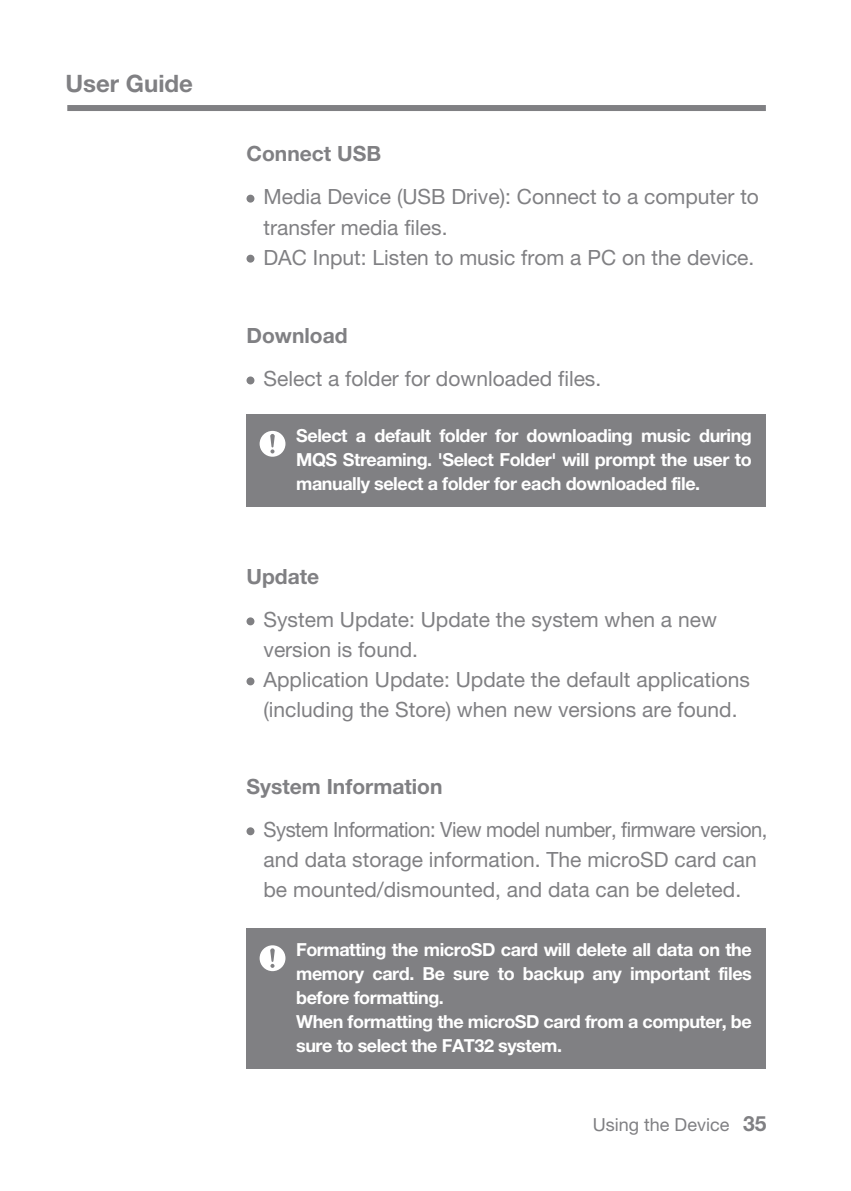
<style>
.page{position:relative;width:851px;height:1191px;background:#fff}
.page>*{position:absolute;margin:0;border:0;box-sizing:border-box;transform-origin:0 0}
.t1{font:700 24px "Helvetica Neue";color:#808083}
.t2{font:21px/30px "Helvetica Neue";color:#808083}
.t3{font:21px/42.9px "Helvetica Neue";letter-spacing:-.025em;color:#808083;scale:.96 1}
.t4{font:700 18px/24px "Helvetica Neue";letter-spacing:-.025em;color:#fff;text-align:justify}
.t5{font:18px "Helvetica Neue";color:#808083}
.s1{font-weight:700}
.s2{font-weight:700;font-size:21px}
</style>
<div class="page">
<div style="left:67px;top:105px;width:698px;height:6px;background:#808083"></div>
<div style="left:246px;top:376px;width:8px;height:8px;background:#808083;border-radius:50%"></div>
<div style="left:246px;top:617px;width:8px;height:8px;background:#808083;border-radius:50%"></div>
<div style="left:246px;top:677px;width:8px;height:8px;background:#808083;border-radius:50%"></div>
<div style="left:246px;top:195px;width:8px;height:8px;background:#808083;border-radius:50%"></div>
<div style="left:246px;top:255px;width:8px;height:8px;background:#808083;border-radius:50%"></div>
<div style="left:246px;top:414px;width:519px;height:92px;background:#808083"></div>
<svg style="left:259px;top:431px;width:26px;height:26px"></svg>
<div style="left:246px;top:827px;width:8px;height:8px;background:#808083;border-radius:50%"></div>
<div style="left:246px;top:928px;width:519px;height:140px;background:#808083"></div>
<svg style="left:259px;top:945px;width:26px;height:26px"></svg>
<p class="t1" style="left:65px;top:68px;width:129px">User Guide</p>
<p class="t2" style="left:263px;top:132px;width:497px;line-height:42.9px;text-indent:-17px"><span class="s1">Connect USB<br></span>Media Device (USB Drive): Connect to a computer to</p>
<p class="t2" style="left:263px;top:212px;width:492px">transfer media files.<br>DAC Input: Listen to music from a PC on the device.</p>
<p class="t2" style="left:263px;top:314px;width:339px;line-height:42.9px;text-indent:-17px"><span class="s1">Download<br></span>Select a folder for downloaded files.</p>
<p class="t4" style="left:296px;top:423px;width:457px">Select a default folder for downloading music during MQS Streaming. 'Select Folder' will prompt the user to manually select a folder for each downloaded file.</p>
<p class="t2" style="left:263px;top:555px;width:455px;line-height:42.9px;text-indent:-17px"><span class="s1">Update<br></span>System Update: Update the system when a new</p>
<p class="t2" style="left:263px;top:634px;width:488px">version is found.<br>Application Update: Update the default applications (including the Store) when new versions are found.</p>
<p class="t3" style="left:263px;top:765px;width:526px;text-indent:-17px"><span class="s1">System Information<br></span>System Information: View model number, firmware version,</p>
<p class="t2" style="left:263px;top:844px;width:494px">and data storage information. The microSD card can be mounted/dismounted, and data can be deleted.</p>
<p class="t4" style="left:296px;top:937px;width:457px;text-align:left">Formatting the microSD card will delete all data on the memory card. Be sure to backup any important files before formatting.<br>When formatting the microSD card from a computer, be sure to select the FAT32 system.</p>
<p class="t5" style="left:592px;top:1113px;width:175px">Using the Device <span class="s2">35</span></p>
</div>
